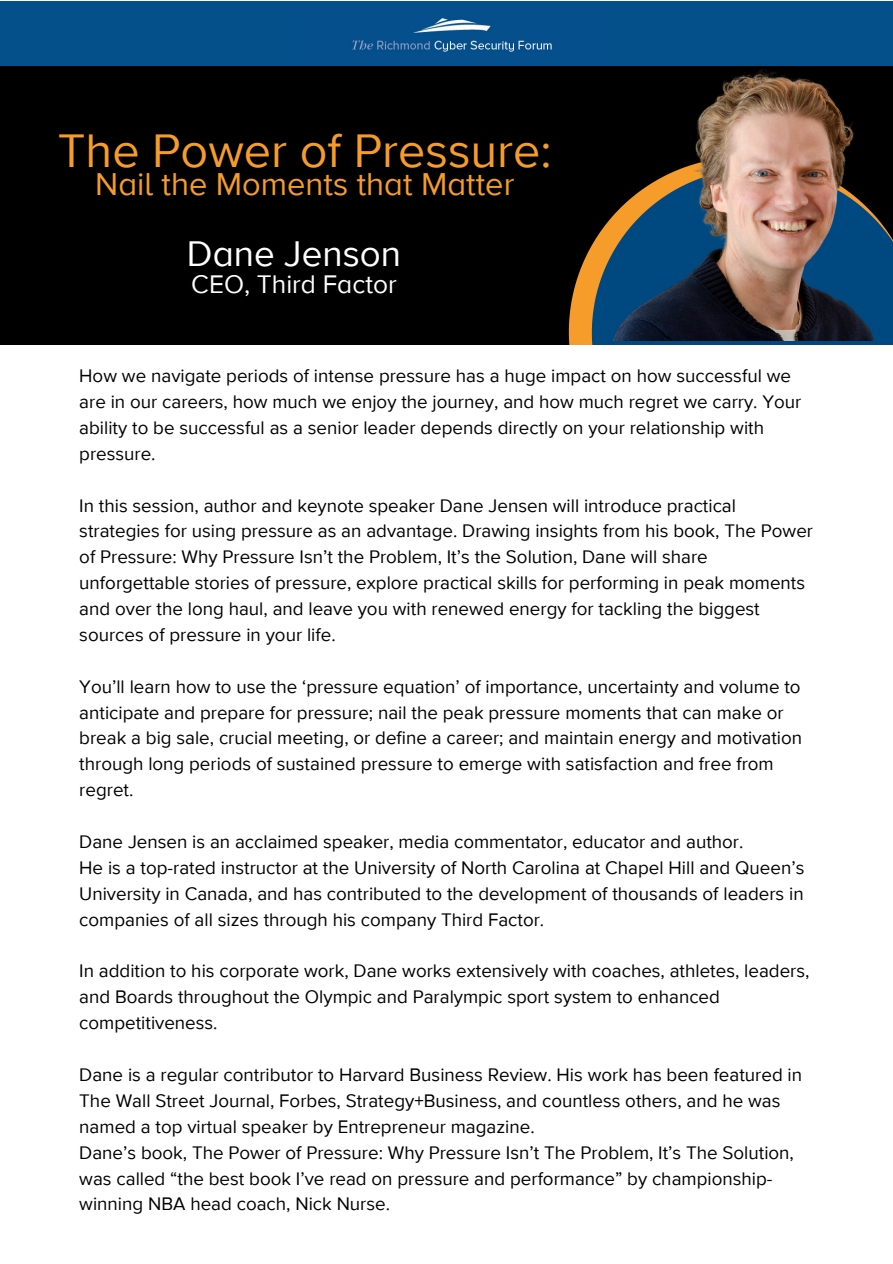
<style>
.page{position:relative;width:893px;height:1264px;background:#fff}
.page>*{position:absolute;margin:0;border:0;box-sizing:border-box;transform-origin:0 0}
.t1{font:48.45px "Proxima Nova A";color:#f59c2b}
.t2{font:36.75px "Proxima Nova A";color:#fff}
.t3{font:32.55px "Proxima Nova A";color:#f59c2b}
.t4{font:26.25px "Proxima Nova A";color:#fff}
.t5{font:18.75px/25.8px "Proxima Nova";color:#000}
</style>
<div class="page">
<div style="left:0;top:1px;width:892px;height:343px;background:#000"></div>
<svg style="left:591px;top:340px;width:301px;height:4px"></svg>
<div style="left:0;top:2px;width:892px;height:64px;background:#04508b"></div>
<img style="left:352px;top:18px;width:200px;height:34px">
<img style="left:568px;top:69px;width:324px;height:271px">
<p class="t1" style="left:58px;top:122px;width:495px">The Power of Pressure:</p>
<p class="t3" style="left:95px;top:165px;width:420px">Nail the Moments that Matter</p>
<p class="t2" style="left:187px;top:232px;width:215px">Dane Jenson</p>
<p class="t4" style="left:191px;top:269px;width:207px">CEO, Third Factor</p>
<h1 class="t5" style="left:79px;top:363px;width:723px">How we navigate periods of intense pressure has a huge impact on how successful we are in our careers, how much we enjoy the journey, and how much regret we carry. Your ability to be successful as a senior leader depends directly on your relationship with pressure.</h1>
<p class="t5" style="left:79px;top:493px;width:735px">In this session, author and keynote speaker Dane Jensen will introduce practical strategies for using pressure as an advantage. Drawing insights from his book, The Power of Pressure: Why Pressure Isn’t the Problem, It’s the Solution, Dane will share unforgettable stories of pressure, explore practical skills for performing in peak moments and over the long haul, and leave you with renewed energy for tackling the biggest sources of pressure in your life.</p>
<p class="t5" style="left:79px;top:674px;width:724px">You’ll learn how to use the ‘pressure equation’ of importance, uncertainty and volume to anticipate and prepare for pressure; nail the peak pressure moments that can make or break a big sale, crucial meeting, or define a career; and maintain energy and motivation through long periods of sustained pressure to emerge with satisfaction and free from regret.</p>
<p class="t5" style="left:79px;top:829px;width:665px">Dane Jensen is an acclaimed speaker, media commentator, educator and author.</p>
<p class="t5" style="left:79px;top:855px;width:726px;text-align:justify">He is a top-rated instructor at the University of North Carolina at Chapel Hill and Queen’s University in Canada, and has contributed to the development of thousands of leaders in companies of all sizes through his company Third Factor.</p>
<p class="t5" style="left:79px;top:958px;width:731px">In addition to his corporate work, Dane works extensively with coaches, athletes, leaders, and Boards throughout the Olympic and Paralympic sport system to enhanced competitiveness.</p>
<p class="t5" style="left:79px;top:1062px;width:724px">Dane is a regular contributor to Harvard Business Review. His work has been featured in<br>The Wall Street Journal, Forbes, Strategy+Business, and countless others, and he was named a top virtual speaker by Entrepreneur magazine.</p>
<p class="t5" style="left:79px;top:1139px;width:716px">Dane’s book, The Power of Pressure: Why Pressure Isn’t The Problem, It’s The Solution, was called “the best book I’ve read on pressure and performance” by championship&shy;winning NBA head coach, Nick Nurse.</p>
</div>
